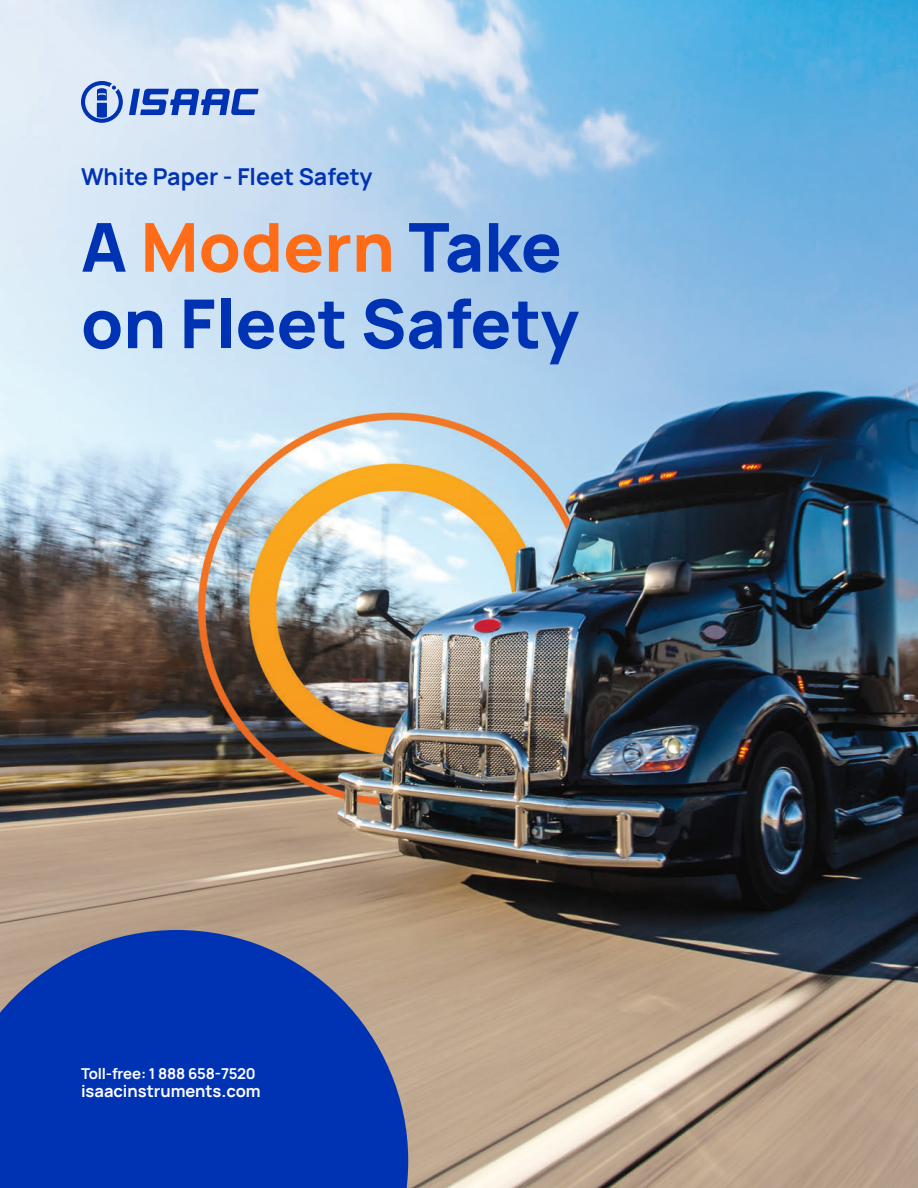
<style>
.page{position:relative;width:918px;height:1188px;background:#fff}
.page>*{position:absolute;margin:0;border:0;box-sizing:border-box;transform-origin:0 0}
.t1{font:800 67.5px/76.5px "Manrope";color:#0033b4}
.h2_WHITE{font:700 23.25px "Manrope";color:#0033b4}
.h2_WHITE-2{font:700 16.5px "Manrope";color:#fff}
.t2{font:700 15px "Manrope";letter-spacing:-.01em;color:#fff}
.s1{color:#ff6c18}
</style>
<div class="page">
<img style="left:0;top:0;width:918px;height:1188px">
<svg style="left:0;top:930px;width:408px;height:258px;background:#1c43ad"></svg>
<svg style="left:129px;top:89px;width:130px;height:26px;background:#5e81d0"></svg>
<svg style="left:81px;top:81px;width:42px;height:42px;background:#849fdb"></svg>
<p class="h2_WHITE" style="left:81px;top:157px;width:293px">White Paper - Fleet Safety</p>
<h1 class="t1" style="left:81px;top:203px;width:499px">A <span class="s1">Modern</span> Take on Fleet Safety</h1>
<p class="t2" style="left:81px;top:1061px;width:176px">Toll-free: 1 888 658-7520</p>
<p class="h2_WHITE-2" style="left:81px;top:1077px;width:181px">isaacinstruments.com</p>
</div>
